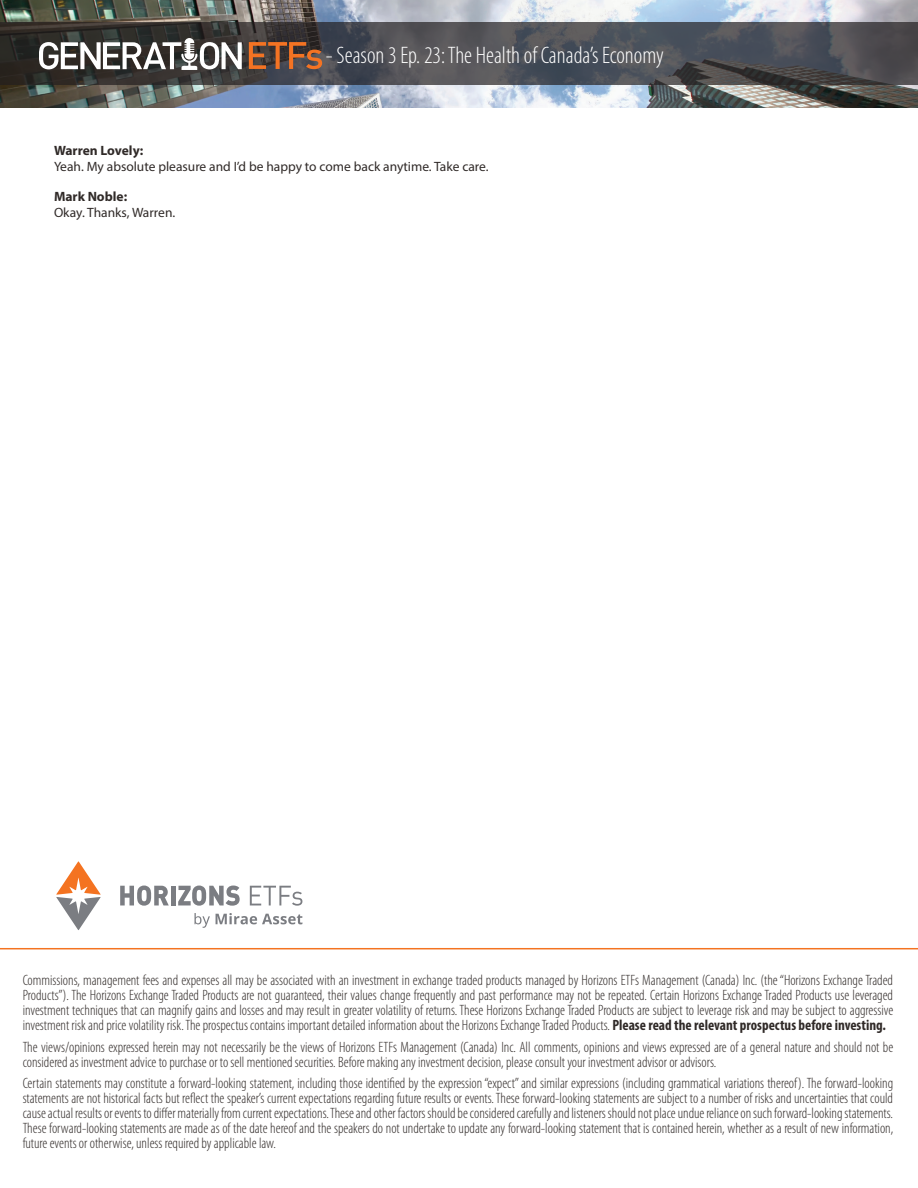
<style>
.page{position:relative;width:918px;height:1188px;background:#fff}
.page>*{position:absolute;margin:0;border:0;box-sizing:border-box;transform-origin:0 0}
.t1{font:300 condensed 24px "Myriad Pro";color:#fff}
.Disclaimer{font:300 condensed 15px/15px "Myriad Pro";color:#302a28;text-align:justify}
.t2{font:13.5px "Myriad Pro";color:#302a28}
.t3{font:700 13.5px "Myriad Pro";color:#302a28}
.s1{font-weight:700}
</style>
<div class="page">
<img style="left:0;top:0;width:918px;height:108px">
<svg style="left:0;top:23px;width:918px;height:62px;background:#47484d"></svg>
<svg style="left:249px;top:42px;width:73px;height:27px;background:#845134"></svg>
<svg style="left:39px;top:38px;width:203px;height:32px"></svg>
<hr style="left:0;top:948px;width:918px;height:1px;background:#f47321">
<svg style="left:194px;top:913px;width:16px;height:15px"></svg>
<svg style="left:216px;top:913px;width:86px;height:11px"></svg>
<svg style="left:56px;top:861px;width:45px;height:69px"></svg>
<svg style="left:120px;top:886px;width:49px;height:20px"></svg>
<div style="left:171px;top:886px;width:5px;height:19px;background:#7b7d82"></div>
<svg style="left:178px;top:886px;width:62px;height:20px"></svg>
<svg style="left:250px;top:886px;width:52px;height:20px"></svg>
<h1 class="t1" style="left:326px;top:41px;width:339px">- Season 3 Ep. 23: The Health of Canada’s Economy</h1>
<p class="t3" style="left:54px;top:141px;width:91px">Warren Lovely:</p>
<p class="t2" style="left:54px;top:158px;width:436px">Yeah. My absolute pleasure and I’d be happy to come back anytime. Take care.</p>
<p class="t3" style="left:54px;top:187px;width:75px">Mark Noble:</p>
<p class="t2" style="left:54px;top:204px;width:123px">Okay. Thanks, Warren.</p>
<p class="Disclaimer" style="left:23px;top:972px;width:872px">Commissions, management fees and expenses all may be associated with an investment in exchange traded products managed by Horizons ETFs Management (Canada) Inc. (the “Horizons Exchange Traded Products”). The Horizons Exchange Traded Products are not guaranteed, their values change frequently and past performance may not be repeated. Certain Horizons Exchange Traded Products use leveraged investment techniques that can magnify gains and losses and may result in greater volatility of returns. These Horizons Exchange Traded Products are subject to leverage risk and may be subject to aggressive investment risk and price volatility risk. The prospectus contains important detailed information about the Horizons Exchange Traded Products. <span class="s1">Please read the relevant prospectus before investing.</span></p>
<p class="Disclaimer" style="left:23px;top:1039px;width:872px">The views/opinions expressed herein may not necessarily be the views of Horizons ETFs Management (Canada) Inc. All comments, opinions and views expressed are of a general nature and should not be considered as investment advice to purchase or to sell mentioned securities. Before making any investment decision, please consult your investment advisor or advisors.</p>
<p class="Disclaimer" style="left:23px;top:1076px;width:872px">Certain statements may constitute a forward-looking statement, including those identified by the expression “expect” and similar expressions (including grammatical variations thereof). The forward-looking statements are not historical facts but reflect the speaker’s current expectations regarding future results or events. These forward-looking statements are subject to a number of risks and uncertainties that could cause actual results or events to differ materially from current expectations. These and other factors should be considered carefully and listeners should not place undue reliance on such forward-looking statements.<br>These forward-looking statements are made as of the date hereof and the speakers do not undertake to update any forward-looking statement that is contained herein, whether as a result of new information, future events or otherwise, unless required by applicable law.</p>
</div>
